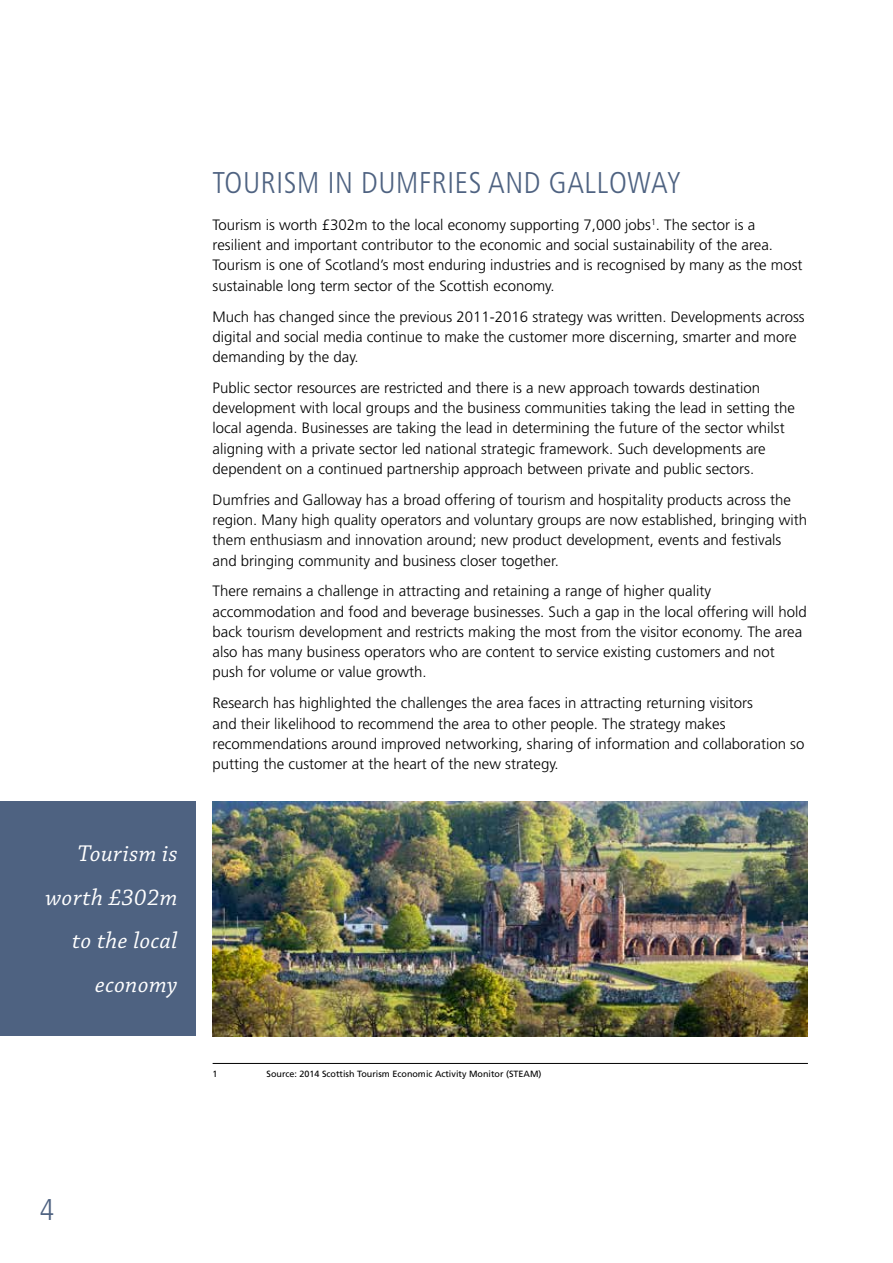
<style>
.page{position:relative;width:893px;height:1263px;background:#fff}
.page>*{position:absolute;margin:0;border:0;box-sizing:border-box;transform-origin:0 0}
.t1{font:300 condensed 30px "Frutiger";letter-spacing:.02em;color:#4e6281}
.t2{font:italic 24px/43.5px "Chaparral Pro";letter-spacing:.02em;color:#fff;text-align:right}
.t3{font:300 15px/20.2px "Frutiger";color:#000}
.t4{font:9px "Frutiger";color:#000}
</style>
<div class="page">
<hr style="left:213px;top:1063px;width:595px;height:1px;background:#000">
<img style="left:213px;top:801px;width:595px;height:235px">
<div style="left:0;top:801px;width:195px;height:235px;background:#4e6281"></div>
<h2 class="t2" style="left:46px;top:833px;width:133px">Tourism is worth £302m to the local economy</h2>
<h1 class="t1" style="left:213px;top:165px;width:470px">TOURISM IN DUMFRIES AND GALLOWAY</h1>
<p class="t3" style="left:213px;top:214px;width:591px">Tourism is worth £302m to the local economy supporting 7,000 jobs<sup>1</sup>. The sector is a resilient and important contributor to the economic and social sustainability of the area.<br>Tourism is one of Scotland’s most enduring industries and is recognised by many as the most sustainable long term sector of the Scottish economy.</p>
<p class="t3" style="left:213px;top:306px;width:594px">Much has changed since the previous 2011-2016 strategy was written. Developments across digital and social media continue to make the customer more discerning, smarter and more demanding by the day.</p>
<p class="t3" style="left:213px;top:378px;width:584px">Public sector resources are restricted and there is a new approach towards destination development with local groups and the business communities taking the lead in setting the local agenda. Businesses are taking the lead in determining the future of the sector whilst aligning with a private sector led national strategic framework. Such developments are dependent on a continued partnership approach between private and public sectors.</p>
<p class="t3" style="left:213px;top:489px;width:596px">Dumfries and Galloway has a broad offering of tourism and hospitality products across the region. Many high quality operators and voluntary groups are now established, bringing with them enthusiasm and innovation around; new product development, events and festivals and bringing community and business closer together.</p>
<p class="t3" style="left:213px;top:581px;width:596px">There remains a challenge in attracting and retaining a range of higher quality accommodation and food and beverage businesses. Such a gap in the local offering will hold back tourism development and restricts making the most from the visitor economy. The area also has many business operators who are content to service existing customers and not push for volume or value growth.</p>
<p class="t3" style="left:213px;top:693px;width:593px">Research has highlighted the challenges the area faces in attracting returning visitors<br>and their likelihood to recommend the area to other people. The strategy makes recommendations around improved networking, sharing of information and collaboration so putting the customer at the heart of the new strategy.</p>
<p class="t4" style="left:213px;top:1068px;width:7px">1</p>
<p class="t4" style="left:267px;top:1068px;width:276px">Source: 2014 Scottish Tourism Economic Activity Monitor (STEAM)</p>
<h1 class="t1" style="left:40px;top:1192px;width:16px">4</h1>
</div>
